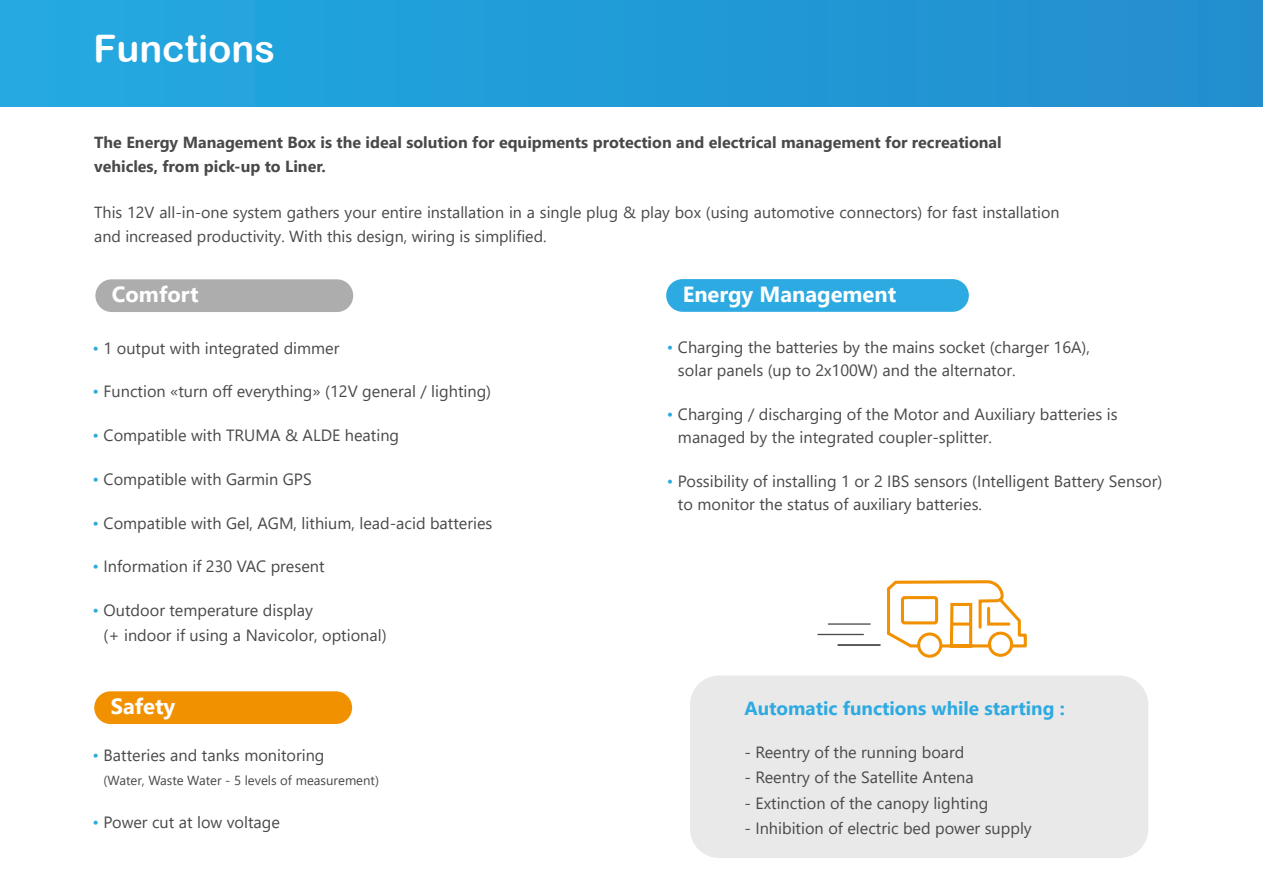
<style>
.page{position:relative;width:1263px;height:893px;background:#fff}
.page>*{position:absolute;margin:0;border:0;box-sizing:border-box;transform-origin:0 0}
.t1{font:37.95px "Arial Rounded MT Bold";color:#fff}
.t2{font:700 21.9px "Segoe UI";color:#fff}
.t3{font:700 18.9px "Segoe UI";color:#2daae1}
.t4{font:16.35px/23.4px "Segoe UI";color:#494948}
.t5{font:16.05px/23.4px "Segoe UI";color:#494948}
.t6{font:700 16.05px/23.4px "Segoe UI";color:#494948}
.t7{font:13.2px "Segoe UI";color:#494948}
.s1{color:#2daae1}
</style>
<div class="page">
<div style="left:0;top:0;width:1263px;height:107px;background:linear-gradient(to right,#22a9e0,#228ecd)"></div>
<div style="left:690px;top:675px;width:458px;height:183px;background:#e9e9e9;border-radius:29px"></div>
<svg style="left:887px;top:580px;width:140px;height:78px"></svg>
<hr style="left:837px;top:644px;width:43px;height:2px;background:#494948">
<hr style="left:817px;top:634px;width:47px;height:1px;background:#494948">
<hr style="left:828px;top:623px;width:43px;height:2px;background:#494948">
<div style="left:94px;top:691px;width:258px;height:33px;background:#f29100;border-radius:16px"></div>
<div style="left:95px;top:279px;width:258px;height:33px;background:#aeadad;border-radius:16px"></div>
<div style="left:666px;top:279px;width:303px;height:33px;background:#2daae1;border-radius:16px"></div>
<p class="t1" style="left:94px;top:26px;width:183px">Functions</p>
<p class="t6" style="left:94px;top:130px;width:909px">The Energy Management Box is the ideal solution for equipments protection and electrical management for recreational vehicles, from pick-up to Liner.</p>
<p class="t5" style="left:94px;top:200px;width:967px">This 12V all-in-one system gathers your entire installation in a single plug &amp; play box (using automotive connectors) for fast installation and increased productivity. With this design, wiring is simplified.</p>
<p class="t2" style="left:112px;top:274px;width:88px">Comfort</p>
<p class="t4" style="left:93px;top:335px;width:248px"><span class="s1">•</span> 1 output with integrated dimmer</p>
<p class="t4" style="left:93px;top:378px;width:400px"><span class="s1">•</span> Function «turn off everything» (12V general / lighting)</p>
<p class="t4" style="left:93px;top:422px;width:308px"><span class="s1">•</span> Compatible with TRUMA &amp; ALDE heating</p>
<p class="t4" style="left:93px;top:466px;width:221px"><span class="s1">•</span> Compatible with Garmin GPS</p>
<p class="t4" style="left:93px;top:510px;width:401px"><span class="s1">•</span> Compatible with Gel, AGM, lithium, lead-acid batteries</p>
<p class="t4" style="left:93px;top:553px;width:233px"><span class="s1">•</span> Information if 230 VAC present</p>
<p class="t4" style="left:104px;top:597px;width:284px;line-height:24.8px;text-indent:-11px"><span class="s1">•</span> Outdoor temperature display<br>(+ indoor if using a Navicolor, optional)</p>
<p class="t2" style="left:111px;top:686px;width:66px">Safety</p>
<p class="t4" style="left:93px;top:742px;width:233px"><span class="s1">•</span> Batteries and tanks monitoring</p>
<p class="t7" style="left:104px;top:767px;width:277px">(Water, Waste Water - 5 levels of measurement)</p>
<p class="t4" style="left:93px;top:809px;width:189px"><span class="s1">•</span> Power cut at low voltage</p>
<p class="t2" style="left:683px;top:274px;width:215px">Energy Management</p>
<p class="t4" style="left:678px;top:334px;width:414px;text-indent:-11px"><span class="s1">•</span> Charging the batteries by the mains socket (charger 16A), solar panels (up to 2x100W) and the alternator.</p>
<p class="t4" style="left:678px;top:401px;width:441px;text-indent:-11px"><span class="s1">•</span> Charging / discharging of the Motor and Auxiliary batteries is managed by the integrated coupler-splitter.</p>
<p class="t4" style="left:678px;top:468px;width:486px;text-indent:-11px"><span class="s1">•</span> Possibility of installing 1 or 2 IBS sensors (Intelligent Battery Sensor) to monitor the status of auxiliary batteries.</p>
<p class="t3" style="left:744px;top:691px;width:322px">Automatic functions while starting :</p>
<p class="t4" style="left:744px;top:739px;width:222px">- Reentry of the running board</p>
<p class="t4" style="left:744px;top:764px;width:231px">- Reentry of the Satellite Antena</p>
<p class="t4" style="left:744px;top:790px;width:245px">- Extinction of the canopy lighting</p>
<p class="t4" style="left:744px;top:815px;width:289px">- Inhibition of electric bed power supply</p>
</div>
